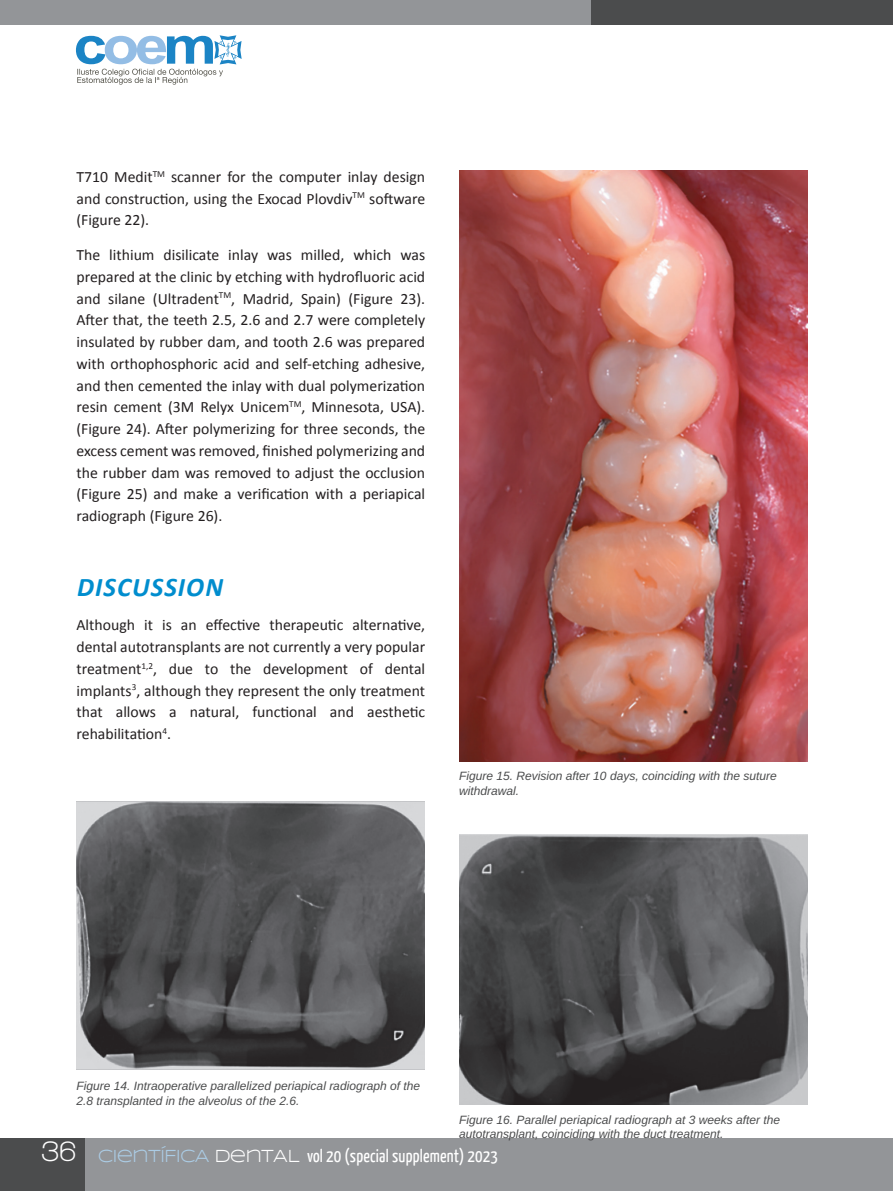
<style>
.page{position:relative;width:893px;height:1191px;background:#fff}
.page>*{position:absolute;margin:0;border:0;box-sizing:border-box;transform-origin:0 0}
.t1{font:italic 700 27px "Calibri";letter-spacing:.04em;color:#008dce}
.t2{font:18px "Yanone Kaffeesatz";letter-spacing:.01em;color:#fff}
.t3{font:15.75px/21.8px "Calibri";color:#231f20;text-align:justify}
.t4{font:italic 12px/14.4px "Arimo";color:#4b4c4d}
.s1{font-family:"Walkway";font-weight:700;font-size:30px}
.s2{font-family:"Syncopate";color:#abcce5}
.s3{font-family:"Syncopate"}
</style>
<div class="page">
<div style="left:0;top:1138px;width:893px;height:53px;background:#939598"></div>
<div style="left:0;top:1138px;width:85px;height:53px;background:#4b4c4d"></div>
<div style="left:0;top:0;width:893px;height:25px;background:#939598"></div>
<div style="left:591px;top:0;width:302px;height:25px;background:#4b4c4d"></div>
<svg style="left:76px;top:35px;width:166px;height:50px"></svg>
<img style="left:459px;top:170px;width:348px;height:592px">
<img style="left:77px;top:801px;width:348px;height:269px">
<img style="left:459px;top:834px;width:348px;height:270px">
<p class="t3" style="left:77px;top:165px;width:350px">T710 Medit<sup>TM</sup> scanner for the computer inlay design and construction, using the Exocad Plovdiv<sup>TM</sup> software (Figure 22).</p>
<p class="t3" style="left:77px;top:243px;width:350px">The lithium disilicate inlay was milled, which was prepared at the clinic by etching with hydrofluoric acid and silane (Ultradent<sup>TM</sup>, Madrid, Spain) (Figure 23).<br>After that, the teeth 2.5, 2.6 and 2.7 were completely insulated by rubber dam, and tooth 2.6 was prepared with orthophosphoric acid and self-etching adhesive, and then cemented the inlay with dual polymerization resin cement (3M Relyx Unicem<sup>TM</sup>, Minnesota, USA). (Figure 24). After polymerizing for three seconds, the excess cement was removed, finished polymerizing and the rubber dam was removed to adjust the occlusion (Figure 25) and make a verification with a periapical radiograph (Figure 26).</p>
<h1 class="t1" style="left:77px;top:570px;width:147px">DISCUSSION</h1>
<p class="t3" style="left:77px;top:613px;width:350px">Although it is an effective therapeutic alternative, dental autotransplants are not currently a very popular treatment<sup>1,2</sup>, due to the development of dental implants<sup>3</sup>, although they represent the only treatment that allows a natural, functional and aesthetic rehabilitation<sup>4</sup>.</p>
<p class="t4" style="left:459px;top:769px;width:319px">Figure 15. Revision after 10 days, coinciding with the suture withdrawal.</p>
<p class="t4" style="left:77px;top:1079px;width:345px">Figure 14. Intraoperative parallelized periapical radiograph of the<br>2.8 transplanted in the alveolus of the 2.6.</p>
<p class="t4" style="left:459px;top:1112px;width:322px">Figure 16. Parallel periapical radiograph at 3 weeks after the autotransplant, coinciding with the duct treatment.</p>
<p class="t2" style="left:41px;top:1144px;width:458px"><span class="s1">36</span> <span class="s2">CIENTÍFICA</span> <span class="s3">DENTAL</span> vol 20 (special supplement) 2023</p>
</div>
